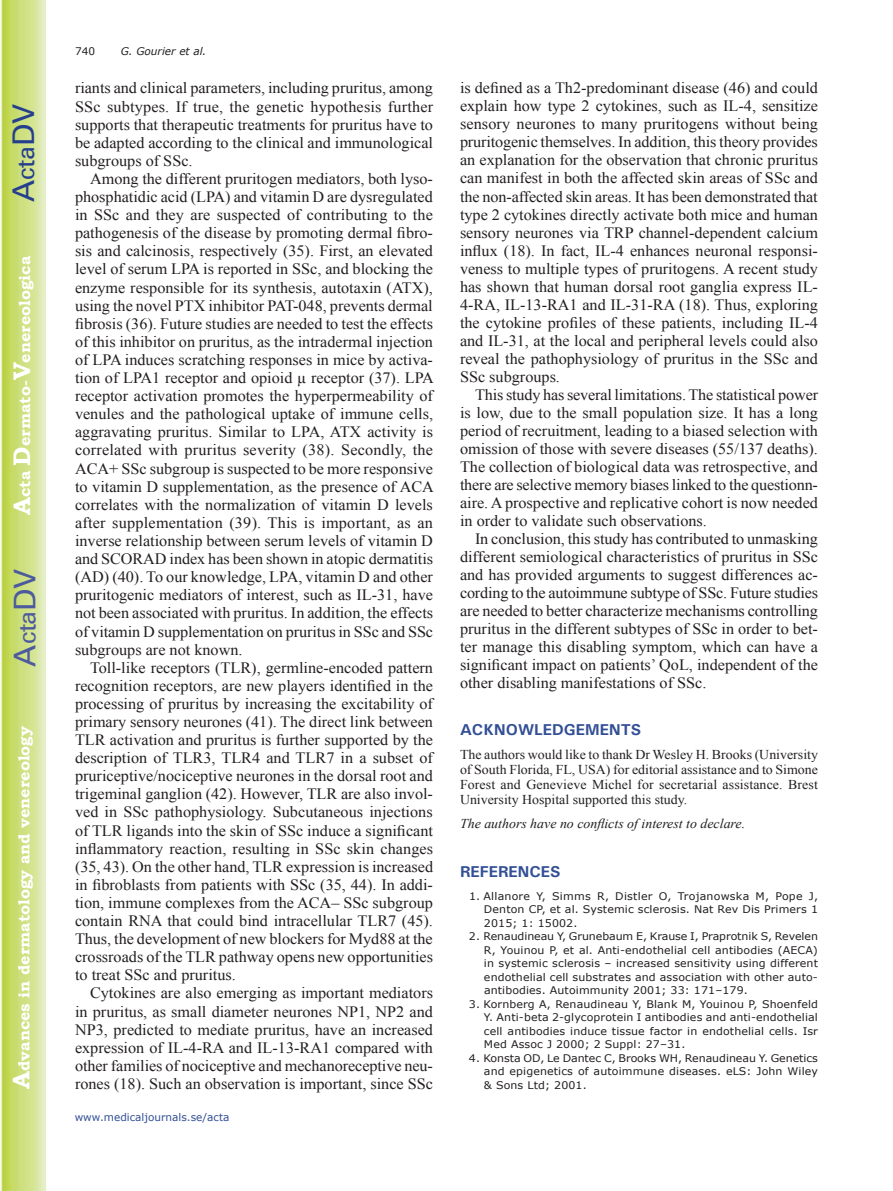
<style>
.page{position:relative;width:893px;height:1191px;background:#fff}
.page>*{position:absolute;margin:0;border:0;box-sizing:border-box;transform-origin:0 0}
.t1{font:30px "Univers";color:#4d5a9e}
.t2{font:30px "Univers";color:#253f8e}
.t3{font:15.75px/18.1px "Times New Roman";color:#231f20;text-align:justify}
.t4{font:700 15.75px "Bookman Old Style";color:#fff}
.t5{font:700 15.75px "Univers";color:#324f95}
.t6{font:13.5px/15px "Times New Roman";color:#231f20;text-align:justify}
.t7{font:italic 13.5px "Times New Roman";color:#231f20}
.t8{font:10.5px/13.5px "Verdana";letter-spacing:.01em;color:#231f20;text-align:justify;scale:1.05 1}
.t9{font:10.5px "Verdana";color:#324f95}
.t10{font:italic 10.5px "Verdana";color:#231f20}
.t11{font:10.5px "Verdana";letter-spacing:.01em;color:#231f20}
.s1{font-size:24px}
</style>
<div class="page">
<svg style="left:1px;top:0;width:45px;height:1191px;background:#cfe084"></svg>
<h1 class="t2" style="left:6px;top:202px;width:100px;rotate:-90deg">A<span class="s1">cta</span>DV</h1>
<p class="t4" style="left:15px;top:515px;width:260px;rotate:-90deg"><span class="s1">A</span>cta <span class="s1">D</span>ermato-<span class="s1">V</span>enereologica</p>
<h1 class="t1" style="left:7px;top:666px;width:100px;rotate:-90deg">A<span class="s1">cta</span>DV</h1>
<p class="t4" style="left:15px;top:1088px;width:364px;rotate:-90deg"><span class="s1">A</span>dvances in dermatology and venereology</p>
<p class="t11" style="left:75px;top:44px;width:22px">740</p>
<p class="t10" style="left:121px;top:44px;width:87px">G. Gourier et al.</p>
<p class="t3" style="left:75px;top:79px;width:360px">riants and clinical parameters, including pruritus, among SSc subtypes. If true, the genetic hypothesis further supports that therapeutic treatments for pruritus have to be adapted according to the clinical and immunological subgroups of SSc.</p>
<p class="t3" style="left:75px;top:169px;width:360px;text-align:left;text-indent:15px">Among the different pruritogen mediators, both lyso&shy;phosphatidic acid (LPA) and vitamin D are dysregulated in SSc and they are suspected of contributing to the pathogenesis of the disease by promoting dermal fibro&shy;sis and calcinosis, respectively (35). First, an elevated level of serum LPA is reported in SSc, and blocking the enzyme responsible for its synthesis, autotaxin (ATX), using the novel PTX inhibitor PAT-048, prevents dermal fibrosis (36). Future studies are needed to test the effects of this inhibitor on pruritus, as the intradermal injection of LPA induces scratching responses in mice by activa&shy;tion of LPA1 receptor and opioid µ receptor (37). LPA receptor activation promotes the hyperpermeability of venules and the pathological uptake of immune cells, aggravating pruritus. Similar to LPA, ATX activity is correlated with pruritus severity (38). Secondly, the ACA+ SSc subgroup is suspected to be more responsive to vitamin D supplementation, as the presence of ACA correlates with the normalization of vitamin D levels after supplementation (39). This is important, as an inverse relationship between serum levels of vitamin D and SCORAD index has been shown in atopic dermatitis (AD) (40). To our knowledge, LPA, vitamin D and other pruritogenic mediators of interest, such as IL-31, have not been associated with pruritus. In addition, the effects of vitamin D supplementation on pruritus in SSc and SSc subgroups are not known.</p>
<p class="t3" style="left:75px;top:658px;width:360px;text-indent:15px">Toll-like receptors (TLR), germline-encoded pattern recognition receptors, are new players identified in the processing of pruritus by increasing the excitability of primary sensory neurones (41). The direct link between TLR activation and pruritus is further supported by the description of TLR3, TLR4 and TLR7 in a subset of pruriceptive/nociceptive neurones in the dorsal root and trigeminal ganglion (42). However, TLR are also invol&shy;ved in SSc pathophysiology. Subcutaneous injections of TLR ligands into the skin of SSc induce a significant inflammatory reaction, resulting in SSc skin changes (35, 43). On the other hand, TLR expression is increased in fibroblasts from patients with SSc (35, 44). In addi&shy;tion, immune complexes from the ACA– SSc subgroup contain RNA that could bind intracellular TLR7 (45).<br>Thus, the development of new blockers for Myd88 at the crossroads of the TLR pathway opens new opportunities to treat SSc and pruritus.</p>
<p class="t3" style="left:75px;top:984px;width:360px;text-indent:15px">Cytokines are also emerging as important mediators in pruritus, as small diameter neurones NP1, NP2 and NP3, predicted to mediate pruritus, have an increased expression of IL-4-RA and IL-13-RA1 compared with other families of nociceptive and mechanoreceptive neu&shy;rones (18). Such an observation is important, since SSc</p>
<p class="t9" style="left:75px;top:1110px;width:156px">www.medicaljournals.se/acta</p>
<p class="t3" style="left:460px;top:79px;width:360px">is defined as a Th2-predominant disease (46) and could explain how type 2 cytokines, such as IL-4, sensitize sensory neurones to many pruritogens without being pruritogenic themselves. In addition, this theory provides an explanation for the observation that chronic pruritus can manifest in both the affected skin areas of SSc and the non-affected skin areas. It has been demonstrated that type 2 cytokines directly activate both mice and human sensory neurones via TRP channel-dependent calcium influx (18). In fact, IL-4 enhances neuronal responsi&shy;veness to multiple types of pruritogens. A recent study has shown that human dorsal root ganglia express IL-4-RA, IL-13-RA1 and IL-31-RA (18). Thus, exploring the cytokine profiles of these patients, including IL-4 and IL-31, at the local and peripheral levels could also reveal the pathophysiology of pruritus in the SSc and SSc subgroups.</p>
<p class="t3" style="left:460px;top:385px;width:360px;text-indent:15px">This study has several limitations. The statistical power is low, due to the small population size. It has a long period of recruitment, leading to a biased selection with omission of those with severe diseases (55/137 deaths).<br>The collection of biological data was retrospective, and there are selective memory biases linked to the questionn&shy;aire. A prospective and replicative cohort is now needed in order to validate such observations.</p>
<p class="t3" style="left:460px;top:529px;width:360px;text-indent:15px">In conclusion, this study has contributed to unmasking different semiological characteristics of pruritus in SSc and has provided arguments to suggest differences ac&shy;cording to the autoimmune subtype of SSc. Future studies are needed to better characterize mechanisms controlling pruritus in the different subtypes of SSc in order to bet&shy;ter manage this disabling symptom, which can have a significant impact on patients’ QoL, independent of the other disabling manifestations of SSc.</p>
<p class="t5" style="left:460px;top:719px;width:183px">ACKNOWLEDGEMENTS</p>
<p class="t6" style="left:460px;top:747px;width:359px">The authors would like to thank Dr Wesley H. Brooks (University of South Florida, FL, USA) for editorial assistance and to Simone Forest and Genevieve Michel for secretarial assistance. Brest University Hospital supported this study.</p>
<p class="t7" style="left:460px;top:814px;width:287px">The authors have no conflicts of interest to declare.</p>
<p class="t5" style="left:460px;top:861px;width:102px">REFERENCES</p>
<p class="t8" style="left:484px;top:889px;width:320px;text-indent:-15px">1. Allanore Y, Simms R, Distler O, Trojanowska M, Pope J, Denton CP, et al. Systemic sclerosis. Nat Rev Dis Primers 1<br>2015; 1: 15002.</p>
<p class="t8" style="left:484px;top:929px;width:320px;text-indent:-15px">2. Renaudineau Y, Grunebaum E, Krause I, Praprotnik S, Revelen R, Youinou P, et al. Anti-endothelial cell antibodies (AECA) in systemic sclerosis – increased sensitivity using different endothelial cell substrates and association with other auto&shy;antibodies. Autoimmunity 2001; 33: 171–179.</p>
<p class="t8" style="left:484px;top:997px;width:320px;text-indent:-15px">3. Kornberg A, Renaudineau Y, Blank M, Youinou P, Shoenfeld Y. Anti-beta 2-glycoprotein I antibodies and anti-endothelial cell antibodies induce tissue factor in endothelial cells. Isr Med Assoc J 2000; 2 Suppl: 27–31.</p>
<p class="t8" style="left:484px;top:1051px;width:320px;text-indent:-15px">4. Konsta OD, Le Dantec C, Brooks WH, Renaudineau Y. Genetics and epigenetics of autoimmune diseases. eLS: John Wiley &amp; Sons Ltd; 2001.</p>
</div>
